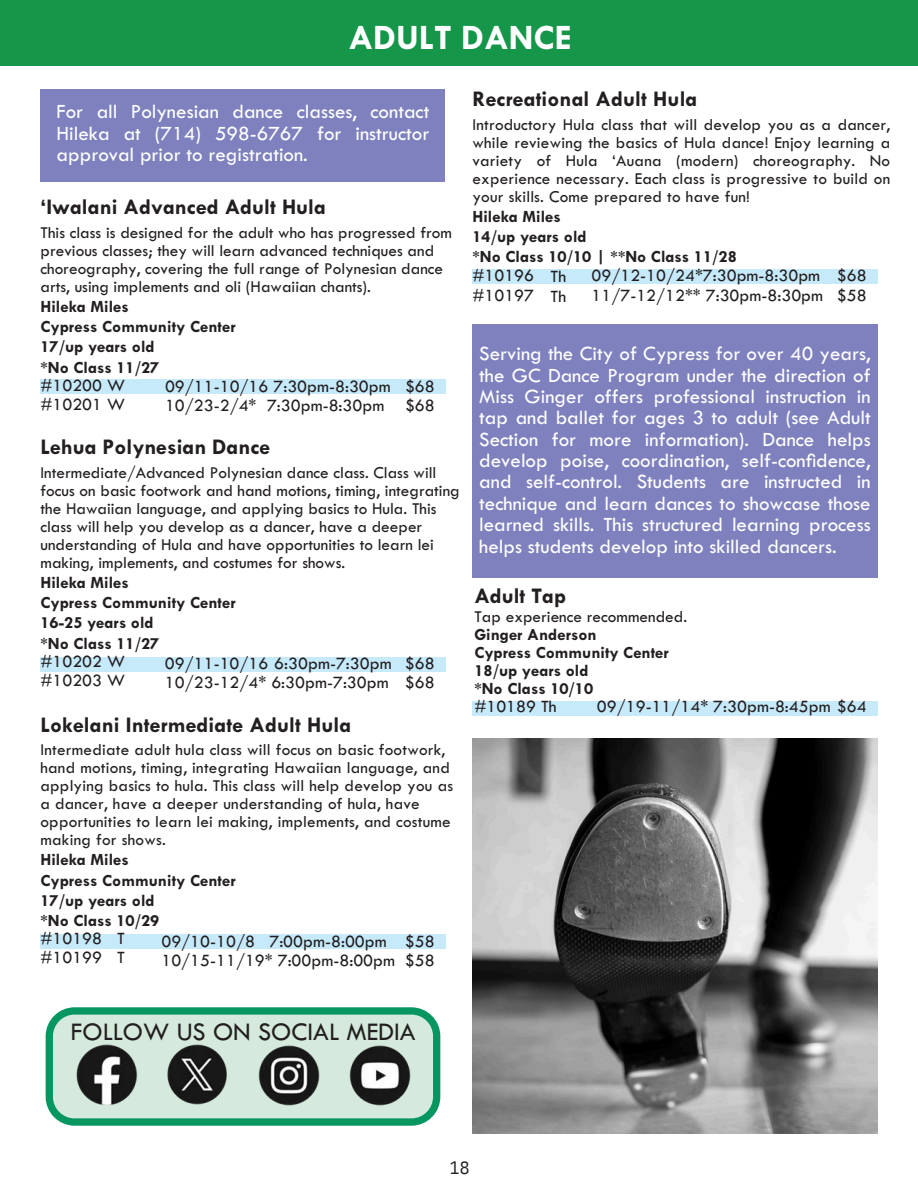
<style>
.page{position:relative;width:918px;height:1188px;background:#fff}
.page>*{position:absolute;margin:0;border:0;box-sizing:border-box;transform-origin:0 0}
.t1{font:700 36px "Tw Cen MT Std";color:#fff}
.t2{font:26.25px "Tw Cen MT Std";color:#231f20}
.t3{font:700 22.5px "Tw Cen MT Std";color:#231f20}
.t4{font:21px/21.3px "Tw Cen MT Std";color:#fff;text-align:justify}
.t5{font:18px/19.2px "Tw Cen MT Std";color:#231f20}
.t6{font:18px "IBM Plex Sans Cond";color:#231f20}
.t7{font:17.25px/18px "Tw Cen MT Std";color:#231f20}
.t8{font:700 17.25px/20.2px "Tw Cen MT Std";color:#231f20}
</style>
<div class="page">
<div style="left:40px;top:89px;width:405px;height:92px;background:#7e81be"></div>
<div style="left:0;top:0;width:918px;height:66px;background:#159649"></div>
<div style="left:472px;top:324px;width:406px;height:254px;background:#7f81be"></div>
<img style="left:472px;top:738px;width:406px;height:396px">
<div style="left:40px;top:379px;width:406px;height:15px;background:#c7eafb"></div>
<div style="left:40px;top:657px;width:406px;height:15px;background:#c7eafb"></div>
<div style="left:40px;top:934px;width:406px;height:15px;background:#c7eafb"></div>
<svg style="left:46px;top:1007px;width:394px;height:119px;background:#a6d7c0"></svg>
<div style="left:472px;top:269px;width:406px;height:15px;background:#c7eafb"></div>
<div style="left:472px;top:701px;width:406px;height:15px;background:#c7eafb"></div>
<img style="left:73px;top:1043px;width:67px;height:64px">
<img style="left:163px;top:1043px;width:67px;height:64px">
<img style="left:255px;top:1044px;width:67px;height:64px">
<img style="left:346px;top:1044px;width:68px;height:64px">
<h1 class="t1" style="left:348px;top:25px;width:225px">ADULT DANCE</h1>
<p class="t4" style="left:57px;top:103px;width:374px">For all Polynesian dance classes, contact Hileka at (714) 598-6767 for instructor approval prior to registration.</p>
<h3 class="t3" style="left:40px;top:199px;width:287px">‘Iwalani Advanced Adult Hula</h3>
<p class="t7" style="left:40px;top:225px;width:413px">This class is designed for the adult who has progressed from previous classes; they will learn advanced techniques and choreography, covering the full range of Polynesian dance arts, using implements and oli (Hawaiian chants).</p>
<p class="t8" style="left:40px;top:298px;width:197px">Hileka Miles<br>Cypress Community Center<br>17/up years old<br>*No Class 11/27</p>
<p class="t5" style="left:40px;top:377px;width:86px">#10200 W #10201 W</p>
<p class="t5" style="left:165px;top:378px;width:227px">09/11-10/16 7:30pm-8:30pm<br>10/23-2/4* 7:30pm-8:30pm</p>
<p class="t5" style="left:405px;top:378px;width:31px">$68 $68</p>
<h3 class="t3" style="left:40px;top:439px;width:231px">Lehua Polynesian Dance</h3>
<p class="t7" style="left:40px;top:465px;width:421px">Intermediate/Advanced Polynesian dance class. Class will focus on basic footwork and hand motions, timing, integrating the Hawaiian language, and applying basics to Hula. This class will help you develop as a dancer, have a deeper understanding of Hula and have opportunities to learn lei making, implements, and costumes for shows.</p>
<p class="t8" style="left:40px;top:574px;width:197px">Hileka Miles<br>Cypress Community Center<br>16-25 years old<br>*No Class 11/27</p>
<p class="t5" style="left:40px;top:653px;width:86px">#10202 W #10203 W</p>
<p class="t5" style="left:165px;top:656px;width:228px">09/11-10/16 6:30pm-7:30pm<br>10/23-12/4* 6:30pm-7:30pm</p>
<p class="t5" style="left:405px;top:656px;width:31px">$68 $68</p>
<h3 class="t3" style="left:40px;top:717px;width:312px">Lokelani Intermediate Adult Hula</h3>
<p class="t7" style="left:40px;top:742px;width:414px">Intermediate adult hula class will focus on basic footwork, hand motions, timing, integrating Hawaiian language, and applying basics to hula. This class will help develop you as a dancer, have a deeper understanding of hula, have opportunities to learn lei making, implements, and costume making for shows.</p>
<p class="t8" style="left:40px;top:851px;width:197px">Hileka Miles<br>Cypress Community Center<br>17/up years old<br>*No Class 10/29</p>
<p class="t5" style="left:40px;top:931px;width:86px">#10198 T #10199 T</p>
<p class="t5" style="left:161px;top:933px;width:235px">09/10-10/8<br>10/15-11/19* 7:00pm-8:00pm</p>
<p class="t5" style="left:269px;top:933px;width:167px;text-align:right">7:00pm-8:00pm $58 $58</p>
<h3 class="t3" style="left:472px;top:91px;width:226px">Recreational Adult Hula</h3>
<p class="t7" style="left:472px;top:117px;width:419px;text-align:justify">Introductory Hula class that will develop you as a dancer, while reviewing the basics of Hula dance! Enjoy learning a variety of Hula ‘Auana (modern) choreography. No experience necessary. Each class is progressive to build on your skills. Come prepared to have fun!</p>
<p class="t8" style="left:472px;top:208px;width:266px">Hileka Miles<br>14/up years old<br>*No Class 10/10 | **No Class 11/28</p>
<p class="t5" style="left:472px;top:268px;width:63px">#10196 #10197</p>
<p class="t5" style="left:551px;top:269px;width:17px">Th<br>Th</p>
<p class="t5" style="left:592px;top:268px;width:233px">09/12-10/24*7:30pm-8:30pm<br>11/7-12/12** 7:30pm-8:30pm</p>
<p class="t5" style="left:837px;top:268px;width:31px">$68 $58</p>
<p class="t4" style="left:479px;top:345px;width:393px">Serving the City of Cypress for over 40 years, the GC Dance Program under the direction of Miss Ginger offers professional instruction in tap and ballet for ages 3 to adult (see Adult Section for more information). Dance helps develop poise, coordination, self-confidence, and self-control. Students are instructed in technique and learn dances to showcase those learned skills. This structured learning process helps students develop into skilled dancers.</p>
<h3 class="t3" style="left:474px;top:588px;width:93px">Adult Tap</h3>
<p class="t7" style="left:474px;top:609px;width:214px">Tap experience recommended.</p>
<p class="t8" style="left:474px;top:627px;width:196px;line-height:18px">Ginger Anderson<br>Cypress Community Center<br>18/up years old<br>*No Class 10/10</p>
<p class="t5" style="left:474px;top:698px;width:84px">#10189 Th</p>
<p class="t5" style="left:597px;top:699px;width:271px">09/19-11/14* 7:30pm-8:45pm $64</p>
<h2 class="t2" style="left:71px;top:1023px;width:346px">FOLLOW US ON SOCIAL MEDIA</h2>
<p class="t6" style="left:450px;top:1155px;width:21px">18</p>
</div>
